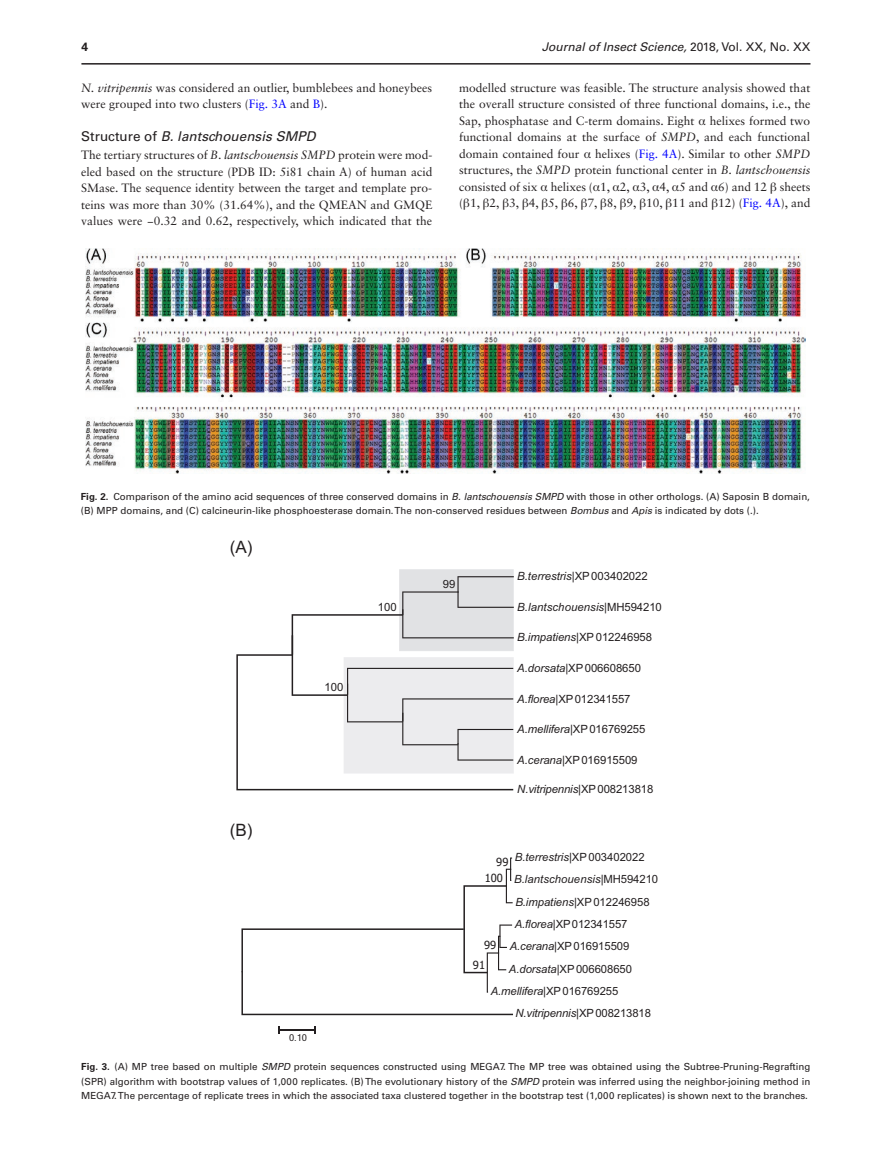
<style>
.page{position:relative;width:893px;height:1174px;background:#fff}
.page>*{position:absolute;margin:0;border:0;box-sizing:border-box;transform-origin:0 0}
.t1{font:17.1px "Arial";color:#231f20}
.t2{font:italic 13.5px "Univers LT Std";color:#231f20}
.t3{font:12px/16.5px "Sabon LT Std";color:#231f20;text-align:justify}
.t4{font:italic 12px "Univers LT Std";color:#231f20}
.t5{font:700 12px "Univers LT Std";color:#231f20}
.t6{font:italic 11.4px "Arial";color:#231f20}
.t7{font:11.4px "Arial";letter-spacing:-.005em;color:#231f20}
.t8{font:italic 11.25px "Arial";color:#231f20}
.t9{font:11.25px "Arial";letter-spacing:-.005em;color:#231f20}
.t10{font:11.25px/16.8px "Tahoma";color:#231f20}
.t11{font:9.75px/14.2px "Univers LT Std";color:#231f20}
.t12{font:9.45px "Microsoft Sans Serif";color:#231f20}
.s1{font-style:normal}
.s2{font-style:italic}
.s3{color:#00f}
.s4{font-family:"Gandhari Unicode"}
.s5{font-weight:700}
.s6{font-style:normal;font-size:11.4px}
</style>
<div class="page">
<img style="left:85px;top:249px;width:720px;height:224px">
<svg style="left:236px;top:569px;width:278px;height:221px"></svg>
<svg style="left:241px;top:857px;width:272px;height:158px"></svg>
<hr style="left:278px;top:1029px;width:37px;height:1px;background:#231f20">
<hr style="left:81px;top:63px;width:729px;height:2px;background:#231f20">
<p class="t5" style="left:81px;top:40px;width:8px">4</p>
<p class="t4" style="left:542px;top:40px;width:270px">Journal of Insect Science, <span class="s1">2018, Vol. XX, No. XX</span></p>
<p class="t3" style="left:81px;top:79px;width:352px"><span class="s2">N. vitripennis</span> was considered an outlier, bumblebees and honeybees were grouped into two clusters (<span class="s3">Fig. 3A</span> and <span class="s3">B</span>).</p>
<p class="t2" style="left:81px;top:128px;width:236px"><span class="s1">Structure of</span> B. lantschouensis SMPD</p>
<p class="t3" style="left:81px;top:147px;width:353px">The tertiary structures of <span class="s2">B. lantschouensis SMPD</span> protein were mod&shy;eled based on the structure (PDB ID: 5i81 chain A) of human acid SMase. The sequence identity between the target and template pro&shy;teins was more than 30% (31.64%), and the QMEAN and GMQE values were −0.32 and 0.62, respectively, which indicated that the</p>
<p class="t3" style="left:459px;top:79px;width:353px">modelled structure was feasible. The structure analysis showed that the overall structure consisted of three functional domains, i.e., the Sap, phosphatase and C-term domains. Eight <span class="s4">α</span> helixes formed two functional domains at the surface of <span class="s2">SMPD</span>, and each functional domain contained four <span class="s4">α</span> helixes (<span class="s3">Fig. 4A</span>). Similar to other <span class="s2">SMPD </span>structures, the <span class="s2">SMPD</span> protein functional center in <span class="s2">B. lantschouensis </span>consisted of six <span class="s4">α</span> helixes (<span class="s4">α</span>1, <span class="s4">α</span>2, <span class="s4">α</span>3, <span class="s4">α</span>4, <span class="s4">α</span>5 and <span class="s4">α</span>6) and 12 <span class="s4">β</span> sheets (<span class="s4">β</span>1, <span class="s4">β</span>2, <span class="s4">β</span>3, <span class="s4">β</span>4, <span class="s4">β</span>5, <span class="s4">β</span>6, <span class="s4">β</span>7, <span class="s4">β</span>8, <span class="s4">β</span>9, <span class="s4">β</span>10, <span class="s4">β</span>11 and <span class="s4">β</span>12) (<span class="s3">Fig. 4A</span>), and</p>
<p class="t11" style="left:81px;top:489px;width:731px"><span class="s5">Fig. 2.</span> Comparison of the amino acid sequences of three conserved domains in <span class="s2">B. lantschouensis SMPD</span> with those in other orthologs. (A) Saposin B domain, (B) MPP domains, and (C) calcineurin-like phosphoesterase domain. The non-conserved residues between <span class="s2">Bombus</span> and <span class="s2">Apis</span> is indicated by dots (.).</p>
<h1 class="t1" style="left:230px;top:535px;width:24px">(A)</h1>
<h1 class="t1" style="left:230px;top:818px;width:24px">(B)</h1>
<p class="t7" style="left:324px;top:679px;width:20px">100</p>
<p class="t7" style="left:378px;top:599px;width:20px">100</p>
<p class="t12" style="left:289px;top:1031px;width:20px">0.10</p>
<p class="t7" style="left:443px;top:576px;width:14px">99</p>
<p class="t6" style="left:517px;top:569px;width:132px">B.terrestris|<span class="s1">XP 003402022</span></p>
<p class="t6" style="left:517px;top:599px;width:146px">B.lantschouensis|<span class="s1">MH594210</span></p>
<p class="t6" style="left:517px;top:630px;width:136px">B.impatiens|<span class="s1">XP 012246958</span></p>
<p class="t7" style="left:517px;top:660px;width:125px"><span class="s2">A.dorsata|</span>XP 006608650</p>
<p class="t7" style="left:517px;top:690px;width:115px"><span class="s2">A.florea|</span>XP 012341557</p>
<p class="t6" style="left:517px;top:721px;width:130px">A.mellifera|<span class="s1">XP 016769255</span></p>
<p class="t7" style="left:517px;top:751px;width:122px"><span class="s2">A.cerana|</span>XP 016915509</p>
<p class="t6" style="left:517px;top:781px;width:138px">N.vitripennis|<span class="s1">XP 008213818</span></p>
<p class="t8" style="left:515px;top:849px;width:131px">B.terrestris|<span class="s1">XP 003402022</span></p>
<p class="t8" style="left:514px;top:872px;width:146px">B.lantschouensis<span class="s6">|MH594210</span></p>
<p class="t8" style="left:515px;top:894px;width:136px">B.impatiens|<span class="s1">XP 012246958</span></p>
<p class="t9" style="left:515px;top:916px;width:114px"><span class="s2">A.florea|</span>XP 012341557</p>
<p class="t9" style="left:510px;top:938px;width:121px"><span class="s2">A.cerana|</span>XP 016915509</p>
<p class="t9" style="left:509px;top:960px;width:125px"><span class="s2">A.dorsata|</span>XP 006608650</p>
<p class="t8" style="left:491px;top:983px;width:129px">A.mellifera|<span class="s1">XP 016769255</span></p>
<p class="t8" style="left:516px;top:1006px;width:137px">N.vitripennis|<span class="s1">XP 008213818</span></p>
<p class="t10" style="left:485px;top:854px;width:25px;text-indent:11px">99<br>100</p>
<p class="t10" style="left:484px;top:937px;width:14px">99</p>
<p class="t10" style="left:473px;top:957px;width:14px">91</p>
<p class="t11" style="left:81px;top:1060px;width:731px;text-align:justify"><span class="s5">Fig. 3.</span> (A) MP tree based on multiple <span class="s2">SMPD</span> protein sequences constructed using MEGA7. The MP tree was obtained using the Subtree-Pruning-Regrafting (SPR) algorithm with bootstrap values of 1,000 replicates. (B) The evolutionary history of the <span class="s2">SMPD</span> protein was inferred using the neighbor-joining method in MEGA7. The percentage of replicate trees in which the associated taxa clustered together in the bootstrap test (1,000 replicates) is shown next to the branches.</p>
</div>
